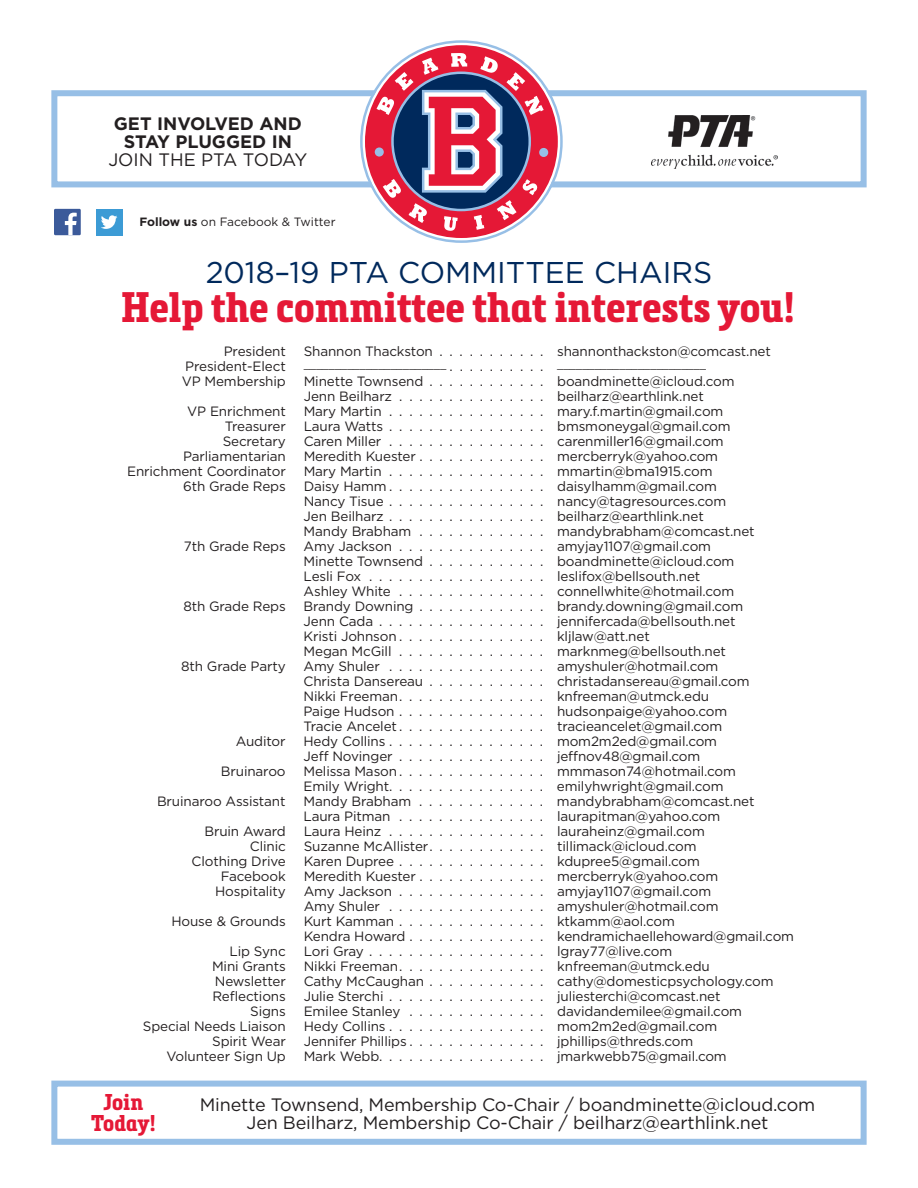
<style>
.page{position:relative;width:918px;height:1188px;background:#fff}
.page>*{position:absolute;margin:0;border:0;box-sizing:border-box;transform-origin:0 0}
.t1{font:700 42px "Metronic Slab Narrow";color:#e51836}
.t2{font:30px "Gotham";color:#00295c}
.t3{font:700 22.5px/21px "Metronic Slab Narrow";color:#e51836;text-align:center}
.t4{font:18px/18px "Gotham";letter-spacing:-.01em;color:#231f20;text-align:center}
.t5{font:700 18px/18px "Gotham";color:#231f20;text-align:center}
.t6{font:13.5px/15px "Gotham";letter-spacing:-.01em;color:#231f20}
.t7{font:12px "Gotham";color:#231f20}
.t8{font:10.5px "Gotham";color:#231f20}
.s1{font-weight:700}
.s2{font-size:13.5px}
</style>
<div class="page">
<div style="left:51px;top:1081px;width:816px;height:64px;border:6px solid #97bfe6"></div>
<div style="left:51px;top:90px;width:816px;height:97px;border:6px solid #97bfe6"></div>
<svg style="left:360px;top:40px;width:203px;height:203px"></svg>
<img style="left:651px;top:116px;width:126px;height:53px">
<svg style="left:54px;top:209px;width:27px;height:26px"></svg>
<div style="left:96px;top:209px;width:26px;height:26px;background:#3c9bd5"></div>
<svg style="left:101px;top:215px;width:16px;height:14px"></svg>
<h3 class="t5" style="left:114px;top:114px;width:190px">GET INVOLVED AND<br>STAY PLUGGED IN</h3>
<h3 class="t4" style="left:108px;top:150px;width:201px">JOIN THE PTA TODAY</h3>
<p class="t7" style="left:139px;top:214px;width:198px"><span class="s1">Follow us</span> on Facebook &amp; Twitter</p>
<h2 class="t2" style="left:206px;top:253px;width:508px">2018–19 PTA COMMITTEE CHAIRS</h2>
<h1 class="t1" style="left:121px;top:282px;width:675px">Help the committee that interests you!</h1>
<p class="t6" style="left:224px;top:344px;width:64px">President</p>
<p class="t6" style="left:304px;top:344px;width:469px">Shannon Thackston . . . . . . . . . . . shannonthackston@comcast.net</p>
<p class="t6" style="left:185px;top:359px;width:102px">President-Elect</p>
<p class="t8" style="left:304px;top:358px;width:404px">_______________________ <span class="s2">. . . . . . . . . .</span> ________________________</p>
<p class="t6" style="left:182px;top:374px;width:106px">VP Membership</p>
<p class="t6" style="left:304px;top:374px;width:432px">Minette Townsend . . . . . . . . . . . . boandminette@icloud.com<br>Jenn Beilharz . . . . . . . . . . . . . . . beilharz@earthlink.net</p>
<p class="t6" style="left:187px;top:404px;width:100px">VP Enrichment</p>
<p class="t6" style="left:304px;top:404px;width:421px">Mary Martin . . . . . . . . . . . . . . . . mary.f.martin@gmail.com</p>
<p class="t6" style="left:225px;top:419px;width:63px">Treasurer</p>
<p class="t6" style="left:304px;top:419px;width:428px">Laura Watts . . . . . . . . . . . . . . . . bmsmoneygal@gmail.com</p>
<p class="t6" style="left:223px;top:434px;width:65px">Secretary</p>
<p class="t6" style="left:304px;top:434px;width:422px">Caren Miller . . . . . . . . . . . . . . . . carenmiller16@gmail.com</p>
<p class="t6" style="left:183px;top:449px;width:104px">Parliamentarian</p>
<p class="t6" style="left:304px;top:449px;width:416px">Meredith Kuester . . . . . . . . . . . . . mercberryk@yahoo.com</p>
<p class="t6" style="left:127px;top:464px;width:160px">Enrichment Coordinator</p>
<p class="t6" style="left:304px;top:464px;width:410px">Mary Martin . . . . . . . . . . . . . . . . mmartin@bma1915.com</p>
<p class="t6" style="left:183px;top:479px;width:104px">6th Grade Reps</p>
<p class="t6" style="left:304px;top:479px;width:453px">Daisy Hamm . . . . . . . . . . . . . . . . daisylhamm@gmail.com Nancy Tisue . . . . . . . . . . . . . . . . nancy@tagresources.com<br>Jen Beilharz . . . . . . . . . . . . . . . . beilharz@earthlink.net<br>Mandy Brabham . . . . . . . . . . . . . mandybrabham@comcast.net</p>
<p class="t6" style="left:184px;top:539px;width:103px">7th Grade Reps</p>
<p class="t6" style="left:304px;top:539px;width:432px">Amy Jackson . . . . . . . . . . . . . . . amyjay1107@gmail.com Minette Townsend . . . . . . . . . . . . boandminette@icloud.com Lesli Fox . . . . . . . . . . . . . . . . . . leslifox@bellsouth.net Ashley White . . . . . . . . . . . . . . . connellwhite@hotmail.com</p>
<p class="t6" style="left:183px;top:599px;width:104px">8th Grade Reps</p>
<p class="t6" style="left:304px;top:599px;width:441px">Brandy Downing . . . . . . . . . . . . . brandy.downing@gmail.com Jenn Cada . . . . . . . . . . . . . . . . . jennifercada@bellsouth.net Kristi Johnson . . . . . . . . . . . . . . . kljlaw@att.net<br>Megan McGill . . . . . . . . . . . . . . . marknmeg@bellsouth.net</p>
<p class="t6" style="left:181px;top:659px;width:106px">8th Grade Party</p>
<p class="t6" style="left:304px;top:659px;width:448px">Amy Shuler . . . . . . . . . . . . . . . . amyshuler@hotmail.com Christa Dansereau . . . . . . . . . . . . christadansereau@gmail.com Nikki Freeman. . . . . . . . . . . . . . . knfreeman@utmck.edu<br>Paige Hudson . . . . . . . . . . . . . . . hudsonpaige@yahoo.com Tracie Ancelet . . . . . . . . . . . . . . . tracieancelet@gmail.com</p>
<p class="t6" style="left:236px;top:734px;width:51px">Auditor</p>
<p class="t6" style="left:304px;top:734px;width:415px">Hedy Collins . . . . . . . . . . . . . . . . mom2m2ed@gmail.com<br>Jeff Novinger . . . . . . . . . . . . . . . jeffnov48@gmail.com</p>
<p class="t6" style="left:221px;top:764px;width:66px">Bruinaroo</p>
<p class="t6" style="left:303px;top:764px;width:434px">Melissa Mason. . . . . . . . . . . . . . . mmmason74@hotmail.com<br>Emily Wright. . . . . . . . . . . . . . . . emilyhwright@gmail.com</p>
<p class="t6" style="left:157px;top:794px;width:130px">Bruinaroo Assistant</p>
<p class="t6" style="left:303px;top:794px;width:453px">Mandy Brabham . . . . . . . . . . . . . mandybrabham@comcast.net<br>Laura Pitman . . . . . . . . . . . . . . . laurapitman@yahoo.com</p>
<p class="t6" style="left:204px;top:824px;width:83px">Bruin Award</p>
<p class="t6" style="left:304px;top:824px;width:403px">Laura Heinz . . . . . . . . . . . . . . . . lauraheinz@gmail.com</p>
<p class="t6" style="left:250px;top:839px;width:37px">Clinic</p>
<p class="t6" style="left:304px;top:839px;width:394px">Suzanne McAllister. . . . . . . . . . . . tillimack@icloud.com</p>
<p class="t6" style="left:192px;top:854px;width:96px">Clothing Drive</p>
<p class="t6" style="left:304px;top:854px;width:398px">Karen Dupree . . . . . . . . . . . . . . . kdupree5@gmail.com</p>
<p class="t6" style="left:221px;top:869px;width:66px">Facebook</p>
<p class="t6" style="left:304px;top:869px;width:416px">Meredith Kuester . . . . . . . . . . . . . mercberryk@yahoo.com</p>
<p class="t6" style="left:215px;top:884px;width:72px">Hospitality</p>
<p class="t6" style="left:304px;top:884px;width:416px">Amy Jackson . . . . . . . . . . . . . . . amyjay1107@gmail.com<br>Amy Shuler . . . . . . . . . . . . . . . . amyshuler@hotmail.com</p>
<p class="t6" style="left:171px;top:914px;width:116px">House &amp; Grounds</p>
<p class="t6" style="left:304px;top:914px;width:492px">Kurt Kamman . . . . . . . . . . . . . . . ktkamm@aol.com<br>Kendra Howard . . . . . . . . . . . . . . kendramichaellehoward@gmail.com</p>
<p class="t6" style="left:229px;top:944px;width:58px">Lip Sync</p>
<p class="t6" style="left:304px;top:944px;width:370px">Lori Gray . . . . . . . . . . . . . . . . . . lgray77@live.com</p>
<p class="t6" style="left:212px;top:959px;width:75px">Mini Grants</p>
<p class="t6" style="left:304px;top:959px;width:408px">Nikki Freeman. . . . . . . . . . . . . . . knfreeman@utmck.edu</p>
<p class="t6" style="left:215px;top:974px;width:72px">Newsletter</p>
<p class="t6" style="left:304px;top:974px;width:471px">Cathy McCaughan . . . . . . . . . . . . cathy@domesticpsychology.com</p>
<p class="t6" style="left:212px;top:989px;width:75px">Reflections</p>
<p class="t6" style="left:304px;top:989px;width:418px">Julie Sterchi . . . . . . . . . . . . . . . . juliesterchi@comcast.net</p>
<p class="t6" style="left:250px;top:1004px;width:37px">Signs</p>
<p class="t6" style="left:304px;top:1004px;width:440px">Emilee Stanley . . . . . . . . . . . . . . davidandemilee@gmail.com</p>
<p class="t6" style="left:143px;top:1019px;width:144px">Special Needs Liaison</p>
<p class="t6" style="left:304px;top:1019px;width:415px">Hedy Collins . . . . . . . . . . . . . . . . mom2m2ed@gmail.com</p>
<p class="t6" style="left:212px;top:1034px;width:75px">Spirit Wear</p>
<p class="t6" style="left:304px;top:1034px;width:391px">Jennifer Phillips . . . . . . . . . . . . . . jphillips@threds.com</p>
<p class="t6" style="left:166px;top:1049px;width:121px">Volunteer Sign Up</p>
<p class="t6" style="left:304px;top:1049px;width:425px">Mark Webb. . . . . . . . . . . . . . . . . jmarkwebb75@gmail.com</p>
<h3 class="t4" style="left:200px;top:1095px;width:617px">Minette Townsend, Membership Co-Chair / boandminette@icloud.com<br>Jen Beilharz, Membership Co-Chair / beilharz@earthlink.net</h3>
<h3 class="t3" style="left:91px;top:1092px;width:66px">Join<br>Today!</h3>
</div>
